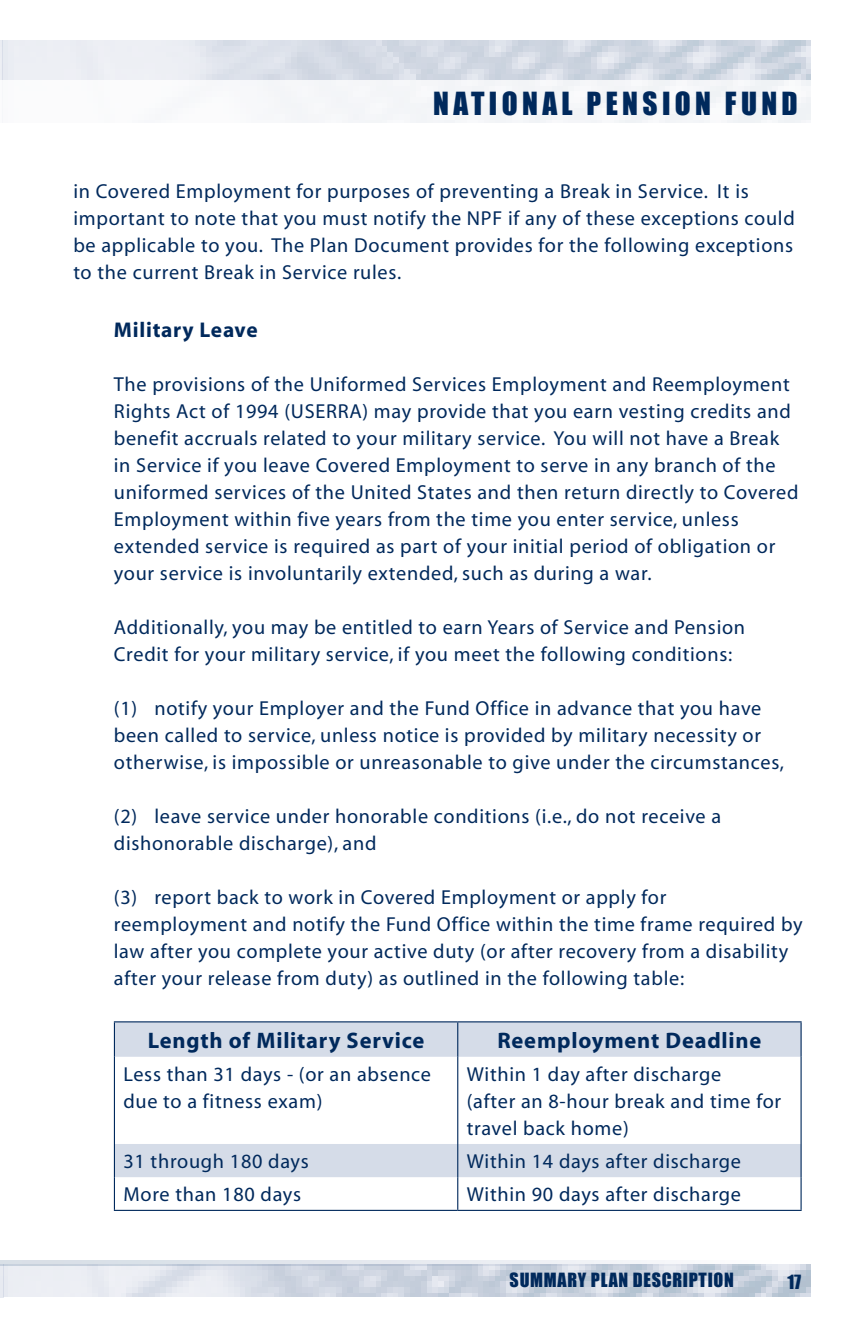
<style>
.page{position:relative;width:851px;height:1337px;background:#fff}
.page>*{position:absolute;margin:0;border:0;box-sizing:border-box;transform-origin:0 0}
.t1{font:29.25px "Impact";letter-spacing:.15em;color:#00295c}
.t2{font:700 22.5px "Myriad";letter-spacing:.035em;color:#00295c}
.t3{font:700 21.38px "Myriad";letter-spacing:.035em;color:#00295c}
.t4{font:20.25px/27px "Myriad";letter-spacing:.035em;color:#00295c}
.t5{font:18px "Impact";letter-spacing:.04em;color:#00295c}
</style>
<div class="page">
<img style="left:4px;top:1264px;width:806px;height:33px">
<img style="left:3px;top:40px;width:807px;height:40px">
<div style="left:3px;top:80px;width:807px;height:43px;background:#f6f7f9"></div>
<svg style="left:0;top:1265px;width:4px;height:32px"></svg>
<svg style="left:0;top:1260px;width:771px;height:5px"></svg>
<svg style="left:115px;top:1022px;width:685px;height:155px"></svg>
<hr style="left:457px;top:1022px;width:1px;height:34px;background:#00295c">
<hr style="left:457px;top:1056px;width:1px;height:88px;background:#00295c">
<hr style="left:457px;top:1144px;width:1px;height:33px;background:#00295c">
<hr style="left:457px;top:1177px;width:1px;height:32px;background:#00295c">
<hr style="left:114px;top:1021px;width:344px;height:1px;background:#00295c">
<hr style="left:114px;top:1022px;width:1px;height:34px;background:#00295c">
<hr style="left:458px;top:1021px;width:343px;height:1px;background:#00295c">
<hr style="left:800px;top:1022px;width:1px;height:34px;background:#00295c">
<hr style="left:114px;top:1056px;width:1px;height:88px;background:#00295c">
<hr style="left:800px;top:1056px;width:1px;height:88px;background:#00295c">
<hr style="left:114px;top:1144px;width:1px;height:33px;background:#00295c">
<hr style="left:800px;top:1144px;width:1px;height:33px;background:#00295c">
<hr style="left:114px;top:1177px;width:1px;height:32px;background:#00295c">
<hr style="left:800px;top:1177px;width:1px;height:32px;background:#00295c">
<hr style="left:114px;top:1209px;width:344px;height:1px;background:#00295c">
<hr style="left:458px;top:1209px;width:343px;height:1px;background:#00295c">
<h1 class="t1" style="left:433px;top:81px;width:366px">NATIONAL PENSION FUND</h1>
<p class="t4" style="left:73px;top:178px;width:723px">in Covered Employment for purposes of preventing a Break in Service. It is important to note that you must notify the NPF if any of these exceptions could be applicable to you. The Plan Document provides for the following exceptions to the current Break in Service rules.</p>
<p class="t3" style="left:114px;top:319px;width:145px">Military Leave</p>
<p class="t4" style="left:114px;top:372px;width:686px">The provisions of the Uniformed Services Employment and Reemployment Rights Act of 1994 (USERRA) may provide that you earn vesting credits and benefit accruals related to your military service. You will not have a Break in Service if you leave Covered Employment to serve in any branch of the uniformed services of the United States and then return directly to Covered Employment within five years from the time you enter service, unless extended service is required as part of your initial period of obligation or your service is involuntarily extended, such as during a war.</p>
<p class="t4" style="left:114px;top:615px;width:632px">Additionally, you may be entitled to earn Years of Service and Pension<br>Credit for your military service, if you meet the following conditions:</p>
<p class="t4" style="left:114px;top:696px;width:671px">(1) notify your Employer and the Fund Office in advance that you have been called to service, unless notice is provided by military necessity or otherwise, is impossible or unreasonable to give under the circumstances,</p>
<p class="t4" style="left:114px;top:804px;width:609px">(2) leave service under honorable conditions (i.e., do not receive a dishonorable discharge), and</p>
<p class="t4" style="left:114px;top:885px;width:690px">(3) report back to work in Covered Employment or apply for reemployment and notify the Fund Office within the time frame required by law after you complete your active duty (or after recovery from a disability after your release from duty) as outlined in the following table:</p>
<p class="t2" style="left:148px;top:1028px;width:278px">Length of Military Service</p>
<p class="t2" style="left:497px;top:1028px;width:265px">Reemployment Deadline</p>
<p class="t4" style="left:123px;top:1061px;width:309px">Less than 31 days - (or an absence due to a fitness exam)</p>
<p class="t4" style="left:466px;top:1061px;width:316px">Within 1 day after discharge<br>(after an 8-hour break and time for travel back home)</p>
<p class="t4" style="left:123px;top:1148px;width:187px">31 through 180 days</p>
<p class="t4" style="left:466px;top:1148px;width:276px">Within 14 days after discharge</p>
<p class="t4" style="left:123px;top:1182px;width:179px">More than 180 days</p>
<p class="t4" style="left:466px;top:1182px;width:276px">Within 90 days after discharge</p>
<p class="t5" style="left:509px;top:1266px;width:226px">SUMMARY PLAN DESCRIPTION</p>
<p class="t5" style="left:787px;top:1267px;width:15px">17</p>
</div>
